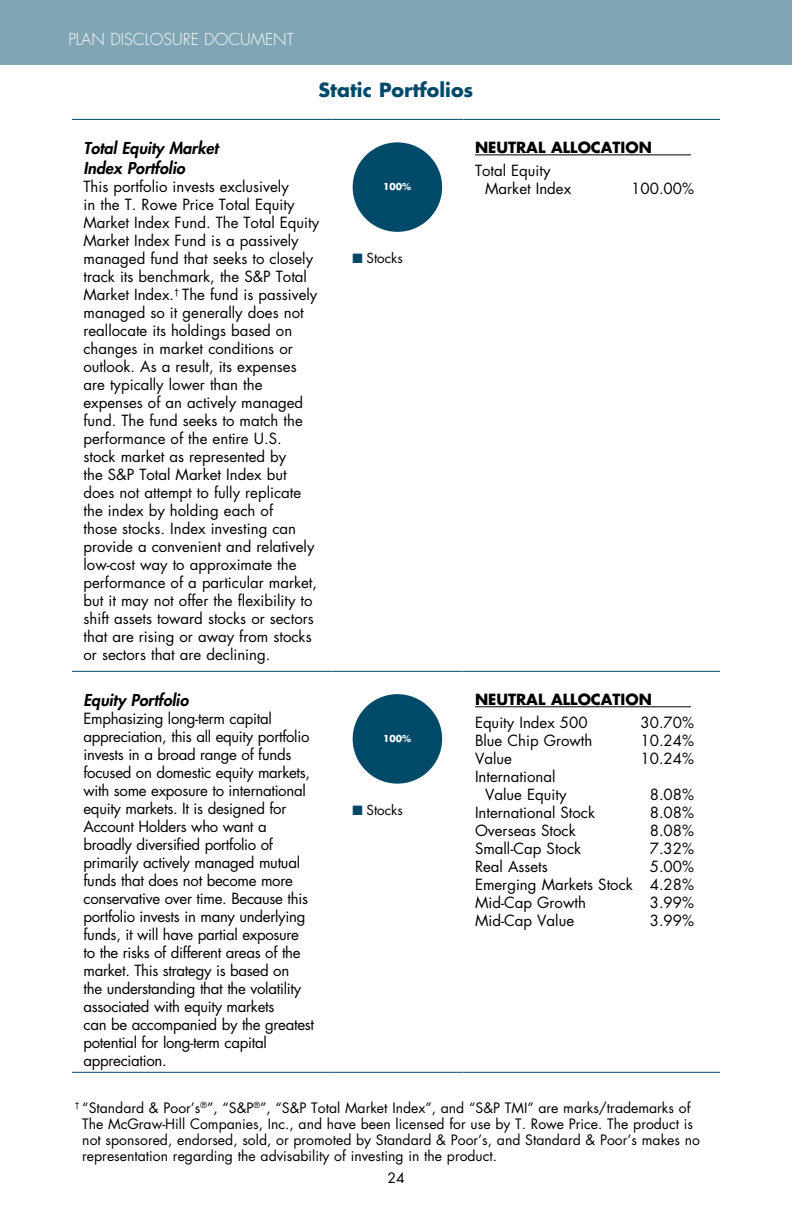
<style>
.page{position:relative;width:792px;height:1224px;background:#fff}
.page>*{position:absolute;margin:0;border:0;box-sizing:border-box;transform-origin:0 0}
.t1{font:700 19px "Futura Std";color:#004a69}
.t2{font:italic 800 16px/20px "Futura Std";color:#000}
.t3{font:300 16px "Futura Std";color:#fff}
.t4{font:15px/18px "Futura Std";color:#000}
.t5{font:15px/18px "Futura Std";letter-spacing:-.02em;color:#000}
.t6{font:700 15px "Futura Std";color:#000}
.t7{font:14px/16px "Futura Std";color:#000}
.t8{font:13.4px "Futura Std";color:#000}
.t9{font:700 9.2px "Futura Std";color:#fff}
.s1{color:#004a69}
</style>
<div class="page">
<div style="left:0;top:0;width:792px;height:64px;background:#80a5b4"></div>
<hr style="left:72px;top:119px;width:259px;height:1px;background:#004a69">
<hr style="left:331px;top:119px;width:133px;height:1px;background:#004a69">
<hr style="left:464px;top:119px;width:256px;height:1px;background:#004a69">
<div style="left:353px;top:142px;width:89px;height:90px;background:#004a69;border-radius:45px"></div>
<hr style="left:475px;top:155px;width:216px;height:1px;background:#000">
<hr style="left:72px;top:671px;width:259px;height:1px;background:#004a69">
<hr style="left:331px;top:671px;width:133px;height:1px;background:#004a69">
<hr style="left:464px;top:671px;width:256px;height:1px;background:#004a69">
<hr style="left:72px;top:1072px;width:259px;height:1px;background:#004a69">
<hr style="left:331px;top:1072px;width:133px;height:1px;background:#004a69">
<hr style="left:464px;top:1072px;width:256px;height:1px;background:#004a69">
<div style="left:353px;top:694px;width:89px;height:90px;background:#004a69;border-radius:45px"></div>
<hr style="left:475px;top:706px;width:216px;height:1px;background:#000">
<p class="t3" style="left:68px;top:30px;width:227px">PLAN DISCLOSURE DOCUMENT</p>
<p class="t1" style="left:319px;top:77px;width:156px">Static Portfolios</p>
<p class="t2" style="left:84px;top:139px;width:136px">Total Equity Market<br>Index Portfolio</p>
<p class="t4" style="left:84px;top:178px;width:237px">This portfolio invests exclusively<br>in the T. Rowe Price Total Equity Market Index Fund. The Total Equity Market Index Fund is a passively managed fund that seeks to closely track its benchmark, the S&amp;P Total Market Index.<sup>†</sup> The fund is passively managed so it generally does not reallocate its holdings based on changes in market conditions or outlook. As a result, its expenses are typically lower than the expenses of an actively managed fund. The fund seeks to match the performance of the entire U.S.<br>stock market as represented by<br>the S&amp;P Total Market Index but does not attempt to fully replicate the index by holding each of<br>those stocks. Index investing can provide a convenient and relatively low-cost way to approximate the performance of a particular market, but it may not offer the flexibility to shift assets toward stocks or sectors that are rising or away from stocks or sectors that are declining.</p>
<p class="t2" style="left:84px;top:690px;width:106px">Equity Portfolio</p>
<p class="t5" style="left:84px;top:710px;width:232px">Emphasizing long-term capital appreciation, this all equity portfolio invests in a broad range of funds focused on domestic equity markets, with some exposure to international equity markets. It is designed for Account Holders who want a broadly diversified portfolio of primarily actively managed mutual funds that does not become more conservative over time. Because this portfolio invests in many underlying funds, it will have partial exposure to the risks of different areas of the market. This strategy is based on<br>the understanding that the volatility associated with equity markets<br>can be accompanied by the greatest potential for long-term capital appreciation.</p>
<p class="t9" style="left:383px;top:180px;width:30px">100%</p>
<p class="t8" style="left:353px;top:249px;width:52px"><span class="s1">■</span> Stocks</p>
<p class="t9" style="left:383px;top:732px;width:30px">100%</p>
<p class="t8" style="left:353px;top:801px;width:52px"><span class="s1">■</span> Stocks</p>
<p class="t6" style="left:475px;top:138px;width:178px">NEUTRAL ALLOCATION</p>
<p class="t4" style="left:485px;top:161px;width:88px;text-indent:-10px">Total Equity<br>Market Index</p>
<p class="t4" style="left:631px;top:179px;width:64px">100.00%</p>
<p class="t6" style="left:475px;top:690px;width:178px">NEUTRAL ALLOCATION</p>
<p class="t4" style="left:475px;top:713px;width:114px">Equity Index 500</p>
<p class="t4" style="left:641px;top:713px;width:55px">30.70%</p>
<p class="t4" style="left:475px;top:731px;width:119px">Blue Chip Growth</p>
<p class="t4" style="left:641px;top:731px;width:55px">10.24%</p>
<p class="t4" style="left:475px;top:749px;width:38px">Value</p>
<p class="t4" style="left:641px;top:749px;width:55px">10.24%</p>
<p class="t4" style="left:485px;top:767px;width:83px;text-indent:-10px">International<br>Value Equity</p>
<p class="t4" style="left:650px;top:785px;width:46px">8.08%</p>
<p class="t4" style="left:475px;top:803px;width:122px">International Stock</p>
<p class="t4" style="left:650px;top:803px;width:46px">8.08%</p>
<p class="t4" style="left:475px;top:821px;width:102px">Overseas Stock</p>
<p class="t4" style="left:650px;top:821px;width:46px">8.08%</p>
<p class="t4" style="left:475px;top:839px;width:108px">Small-Cap Stock</p>
<p class="t4" style="left:650px;top:839px;width:46px">7.32%</p>
<p class="t4" style="left:475px;top:857px;width:74px">Real Assets</p>
<p class="t4" style="left:475px;top:857px;width:221px;text-align:justify;text-indent:175px">5.00% Emerging Markets Stock 4.28% Mid-Cap Growth</p>
<p class="t4" style="left:650px;top:893px;width:46px">3.99%</p>
<p class="t4" style="left:475px;top:911px;width:101px">Mid-Cap Value</p>
<p class="t4" style="left:650px;top:911px;width:46px">3.99%</p>
<p class="t7" style="left:82px;top:1100px;width:619px;text-indent:-8px"><sup>†</sup> “Standard &amp; Poor’s<sup>®</sup>”, “S&amp;P<sup>®</sup>”, “S&amp;P Total Market Index”, and “S&amp;P TMI” are marks/trademarks of The McGraw-Hill Companies, Inc., and have been licensed for use by T. Rowe Price. The product is not sponsored, endorsed, sold, or promoted by Standard &amp; Poor’s, and Standard &amp; Poor’s makes no representation regarding the advisability of investing in the product.</p>
<p class="t7" style="left:387px;top:1170px;width:19px">24</p>
</div>
